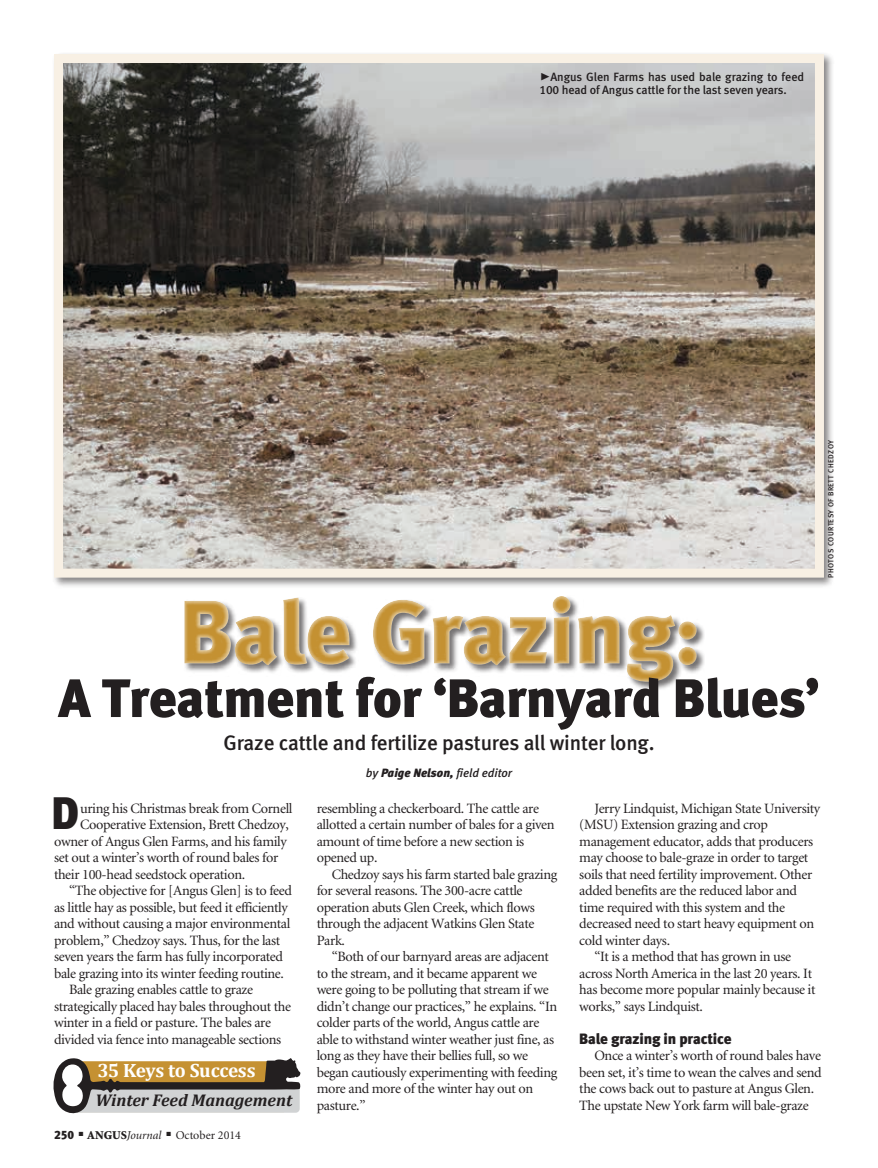
<style>
.page{position:relative;width:878px;height:1168px;background:#fff}
.page>*{position:absolute;margin:0;border:0;box-sizing:border-box;transform-origin:0 0}
.headline{font:54px "Meta Black LF";letter-spacing:-.01em;color:#231f20}
.Drop_Cap{font:45.45px "Meta Black LF";color:#231f20}
.deck{font:21px "Meta Medium LF";letter-spacing:-.01em;color:#231f20}
.t1{font:700 19.35px "Cambria";letter-spacing:-.02em;color:#fff}
.t2{font:italic 700 17.1px "Cambria";color:#231f20}
.subhead{font:15px "Meta Black LF";letter-spacing:-.01em;color:#231f20}
.body_text{font:14.25px/16.5px "Minion";letter-spacing:-.025em;color:#231f20}
.Drop_Cap-2{font:14.25px "Minion";letter-spacing:-.025em;color:#231f20}
.cutlines{font:12px/13.5px "Meta Medium LF";letter-spacing:-.01em;color:#231f20}
.t3{font:12px "Minion";color:#231f20}
.byline{font:italic 12px "Meta Medium LF";color:#231f20}
.photo_credit{font:7.5px "Meta Medium LF";letter-spacing:.05em;color:#231f20}
.s1{font-family:"Meta Black Caps Expert";font-size:21px}
.s2{font-family:"Meta Black LF"}
.s3{font-weight:900}
.s4{font-style:italic}
</style>
<div class="page">
<div style="left:52px;top:52px;width:782px;height:536px;background:#231f20;opacity:.54"></div>
<img style="left:64px;top:64px;width:750px;height:504px">
<div style="left:54px;top:54px;width:770px;height:524px;border:9px solid #f8f0e4"></div>
<div style="left:183px;top:595px;width:522px;height:96px;background:#231f20;opacity:.63"></div>
<svg style="left:170px;top:584px;width:538px;height:98px"></svg>
<svg style="left:53px;top:1058px;width:247px;height:56px;background:#ac9e85"></svg>
<p class="cutlines" style="left:539px;top:70px;width:266px"><span class="s1">@</span>Angus Glen Farms has used bale grazing to feed<br>100 head of Angus cattle for the last seven years.</p>
<p class="photo_credit" style="left:826px;top:578px;width:139px;rotate:-90deg">PHOTOS COURTESY OF BRETT CHEDZOY</p>
<p class="headline" style="left:58px;top:666px;width:762px">A Treatment for ‘Barnyard Blues’</p>
<p class="deck" style="left:223px;top:730px;width:432px">Graze cattle and fertilize pastures all winter long.</p>
<p class="byline" style="left:366px;top:766px;width:148px">by <span class="s2">Paige Nelson,</span> field editor</p>
<p class="Drop_Cap" style="left:51px;top:786px;width:30px">D</p>
<p class="Drop_Cap-2" style="left:80px;top:801px;width:214px">uring his Christmas break from Cornell</p>
<p class="Drop_Cap-2" style="left:80px;top:817px;width:210px">Cooperative Extension, Brett Chedzoy,</p>
<p class="Drop_Cap-2" style="left:54px;top:834px;width:234px">owner of Angus Glen Farms, and his family</p>
<p class="Drop_Cap-2" style="left:54px;top:850px;width:226px">set out a winter’s worth of round bales for</p>
<p class="Drop_Cap-2" style="left:54px;top:867px;width:193px">their 100-head seedstock operation.</p>
<p class="body_text" style="left:54px;top:883px;width:239px;text-indent:15px">“The objective for [Angus Glen] is to feed as little hay as possible, but feed it efficiently and without causing a major environmental problem,” Chedzoy says. Thus, for the last seven years the farm has fully incorporated bale grazing into its winter feeding routine.</p>
<p class="body_text" style="left:54px;top:982px;width:238px;text-indent:15px">Bale grazing enables cattle to graze strategically placed hay bales throughout the winter in a field or pasture. The bales are divided via fence into manageable sections</p>
<p class="t1" style="left:98px;top:1057px;width:159px">35 Keys to Success</p>
<p class="t2" style="left:95px;top:1088px;width:198px">Winter Feed Management</p>
<p class="t3" style="left:54px;top:1129px;width:188px"><span class="s2">250</span> ■ <span class="s3">ANGUS</span><span class="s4">Journal</span> ■ October 2014</p>
<p class="body_text" style="left:316px;top:800px;width:239px">resembling a checkerboard. The cattle are allotted a certain number of bales for a given amount of time before a new section is opened up.</p>
<p class="body_text" style="left:316px;top:866px;width:242px;text-indent:15px">Chedzoy says his farm started bale grazing for several reasons. The 300-acre cattle operation abuts Glen Creek, which flows through the adjacent Watkins Glen State Park.</p>
<p class="body_text" style="left:316px;top:949px;width:242px;text-indent:15px">“Both of our barnyard areas are adjacent to the stream, and it became apparent we were going to be polluting that stream if we didn’t change our practices,” he explains. “In colder parts of the world, Angus cattle are able to withstand winter weather just fine, as long as they have their bellies full, so we began cautiously experimenting with feeding more and more of the winter hay out on pasture.”</p>
<p class="body_text" style="left:579px;top:800px;width:242px;text-indent:15px">Jerry Lindquist, Michigan State University (MSU) Extension grazing and crop management educator, adds that producers may choose to bale-graze in order to target soils that need fertility improvement. Other added benefits are the reduced labor and time required with this system and the decreased need to start heavy equipment on cold winter days.</p>
<p class="body_text" style="left:579px;top:949px;width:238px;text-indent:15px">“It is a method that has grown in use across North America in the last 20 years. It has become more popular mainly because it works,” says Lindquist.</p>
<p class="subhead" style="left:579px;top:1029px;width:154px">Bale grazing in practice</p>
<p class="body_text" style="left:579px;top:1048px;width:244px;text-indent:15px">Once a winter’s worth of round bales have been set, it’s time to wean the calves and send the cows back out to pasture at Angus Glen.<br>The upstate New York farm will bale-graze</p>
</div>
